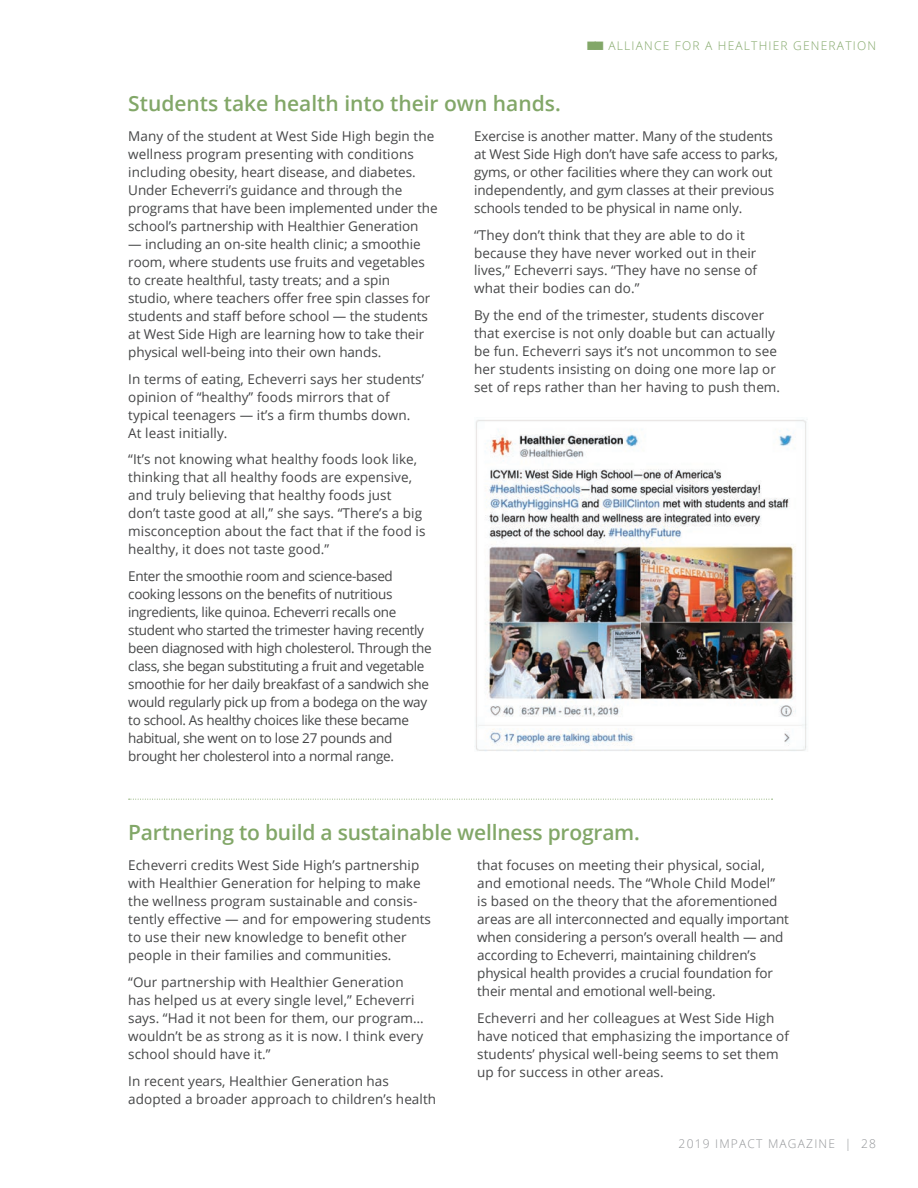
<style>
.page{position:relative;width:918px;height:1188px;background:#fff}
.page>*{position:absolute;margin:0;border:0;box-sizing:border-box;transform-origin:0 0}
.t1{font:600 21px "Open Sans";letter-spacing:-.01em;color:#82a768}
.t2{font:13.5px/18px "Open Sans";letter-spacing:.005em;color:#454647}
.t3{font:13.5px/18px "Open Sans";letter-spacing:-.025em;color:#454647}
.t4{font:300 12px "Open Sans";letter-spacing:.1em;color:#82a768}
.t5{font:300 12px "Open Sans";letter-spacing:.1em;color:#939598}
.s1{font-family:"Pictos";font-weight:400}
</style>
<div class="page">
<img style="left:475px;top:419px;width:332px;height:332px">
<svg style="left:129px;top:799px;width:644px;height:1px"></svg>
<h1 class="t1" style="left:128px;top:89px;width:434px">Students take health into their own hands.</h1>
<p class="t4" style="left:587px;top:38px;width:291px"><span class="s1">66</span> ALLIANCE FOR A HEALTHIER GENERATION</p>
<p class="t2" style="left:128px;top:127px;width:311px">Many of the student at West Side High begin the wellness program presenting with conditions including obesity, heart disease, and diabetes.<br>Under Echeverri’s guidance and through the programs that have been implemented under the school’s partnership with Healthier Generation</p>
<p class="t2" style="left:128px;top:235px;width:304px">— including an on-site health clinic; a smoothie room, where students use fruits and vegetables to create healthful, tasty treats; and a spin studio, where teachers offer free spin classes for students and staff before school — the students at West Side High are learning how to take their physical well-being into their own hands.</p>
<p class="t2" style="left:128px;top:369px;width:297px">In terms of eating, Echeverri says her students’ opinion of “healthy” foods mirrors that of typical teenagers — it’s a firm thumbs down.<br>At least initially.</p>
<p class="t2" style="left:128px;top:450px;width:299px">“It’s not knowing what healthy foods look like, thinking that all healthy foods are expensive, and truly believing that healthy foods just don’t taste good at all,” she says. “There’s a big misconception about the fact that if the food is healthy, it does not taste good.”</p>
<p class="t3" style="left:128px;top:567px;width:305px">Enter the smoothie room and science-based cooking lessons on the benefits of nutritious ingredients, like quinoa. Echeverri recalls one student who started the trimester having recently been diagnosed with high cholesterol. Through the class, she began substituting a fruit and vegetable smoothie for her daily breakfast of a sandwich she would regularly pick up from a bodega on the way to school. As healthy choices like these became habitual, she went on to lose 27 pounds and brought her cholesterol into a normal range.</p>
<p class="t2" style="left:474px;top:127px;width:306px">Exercise is another matter. Many of the students at West Side High don’t have safe access to parks, gyms, or other facilities where they can work out independently, and gym classes at their previous schools tended to be physical in name only.</p>
<p class="t2" style="left:474px;top:225px;width:285px">“They don’t think that they are able to do it because they have never worked out in their lives,” Echeverri says. “They have no sense of what their bodies can do.”</p>
<p class="t2" style="left:474px;top:306px;width:308px">By the end of the trimester, students discover that exercise is not only doable but can actually be fun. Echeverri says it’s not uncommon to see her students insisting on doing one more lap or set of reps rather than her having to push them.</p>
<h1 class="t1" style="left:128px;top:818px;width:513px">Partnering to build a sustainable wellness program.</h1>
<p class="t2" style="left:128px;top:856px;width:304px">Echeverri credits West Side High’s partnership with Healthier Generation for helping to make the wellness program sustainable and consis&shy;tently effective — and for empowering students to use their new knowledge to benefit other people in their families and communities.</p>
<p class="t2" style="left:128px;top:973px;width:297px">“Our partnership with Healthier Generation has helped us at every single level,” Echeverri says. “Had it not been for them, our program… wouldn’t be as strong as it is now. I think every school should have it.”</p>
<p class="t2" style="left:128px;top:1071px;width:309px">In recent years, Healthier Generation has adopted a broader approach to children’s health</p>
<p class="t2" style="left:477px;top:856px;width:313px">that focuses on meeting their physical, social, and emotional needs. The “Whole Child Model”<br>is based on the theory that the aforementioned areas are all interconnected and equally important when considering a person’s overall health — and according to Echeverri, maintaining children’s physical health provides a crucial foundation for their mental and emotional well-being.</p>
<p class="t2" style="left:477px;top:1009px;width:313px">Echeverri and her colleagues at West Side High have noticed that emphasizing the importance of students’ physical well-being seems to set them up for success in other areas.</p>
<p class="t5" style="left:679px;top:1135px;width:199px">2019 IMPACT MAGAZINE | 28</p>
</div>
